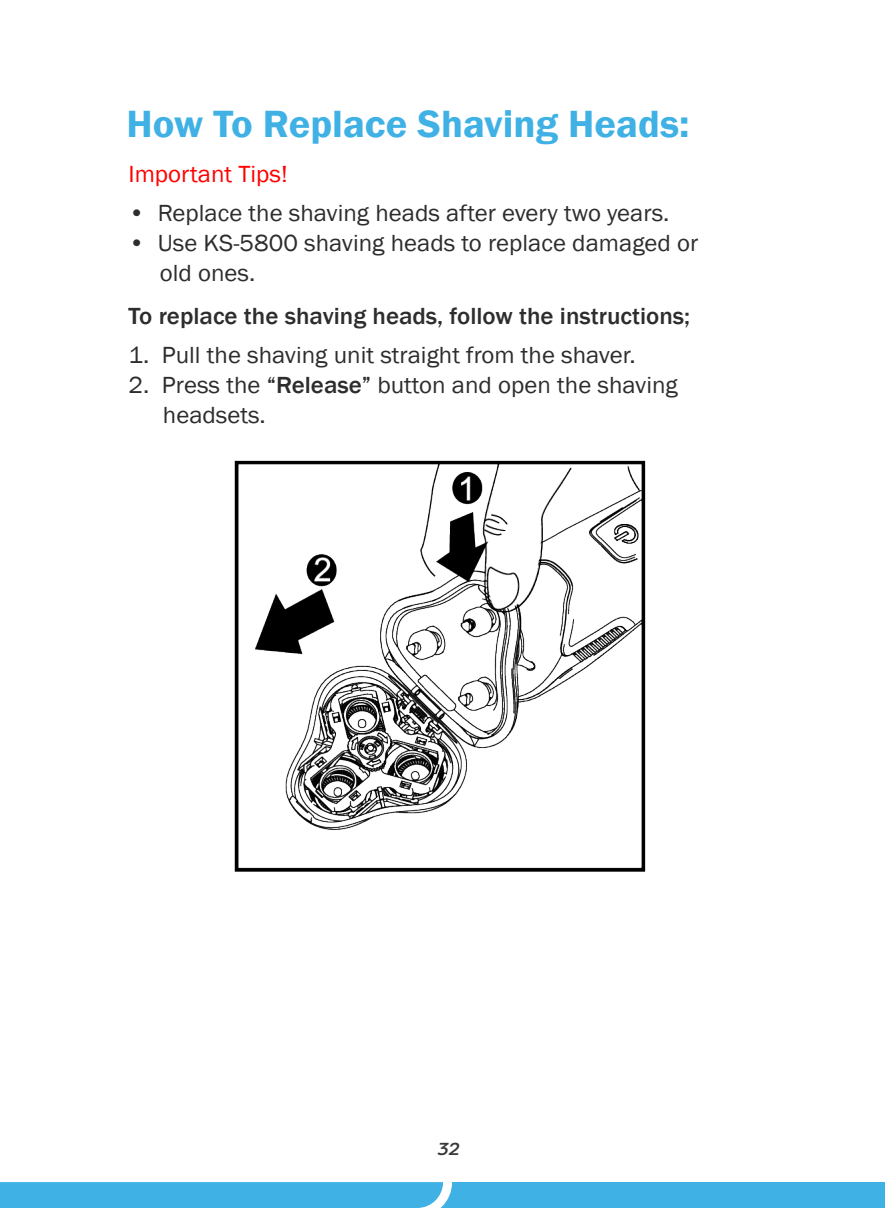
<style>
.page{position:relative;width:885px;height:1208px;background:#fff}
.page>*{position:absolute;margin:0;border:0;box-sizing:border-box;transform-origin:0 0}
.t1{font:600 39px "Franklin Gothic";color:#3fb1e5;scale:1.04 1}
.t2{font:24px/30px "Franklin Gothic";color:#2d2d2d;scale:1.04 1}
.t3{font:500 24px "Franklin Gothic";color:#2d2d2d;scale:1.04 1}
.t4{font:24px "Franklin Gothic";color:#f00;scale:1.04 1}
.t5{font:italic 500 17.4px "Filson Pro";color:#383838;scale:1.04 1}
.s1{font-weight:500}
</style>
<div class="page">
<img style="left:234px;top:460px;width:412px;height:412px">
<div style="left:259px;top:491px;width:67px;height:53px;background:#fff"></div>
<div style="left:426px;top:1182px;width:458px;height:26px;background:#3fb1e5"></div>
<div style="left:0;top:1182px;width:452px;height:26px;background:#40b1e5"></div>
<h1 class="t1" style="left:126px;top:100px;width:543px">How To Replace Shaving Heads:</h1>
<p class="t4" style="left:129px;top:159px;width:154px">Important Tips!</p>
<p class="t2" style="left:129px;top:198px;width:521px">• Replace the shaving heads after every two years.</p>
<p class="t2" style="left:160px;top:228px;width:519px;text-indent:-31px">• Use KS-5800 shaving heads to replace damaged or old ones.</p>
<p class="t3" style="left:129px;top:301px;width:541px">To replace the shaving heads, follow the instructions;</p>
<p class="t2" style="left:129px;top:341px;width:489px">1. Pull the shaving unit straight from the shaver.</p>
<p class="t2" style="left:163px;top:371px;width:496px;text-indent:-34px">2. Press the <span class="s1">“Release”</span> button and open the shaving headsets.</p>
<p class="t5" style="left:436px;top:1136px;width:23px">32</p>
</div>
